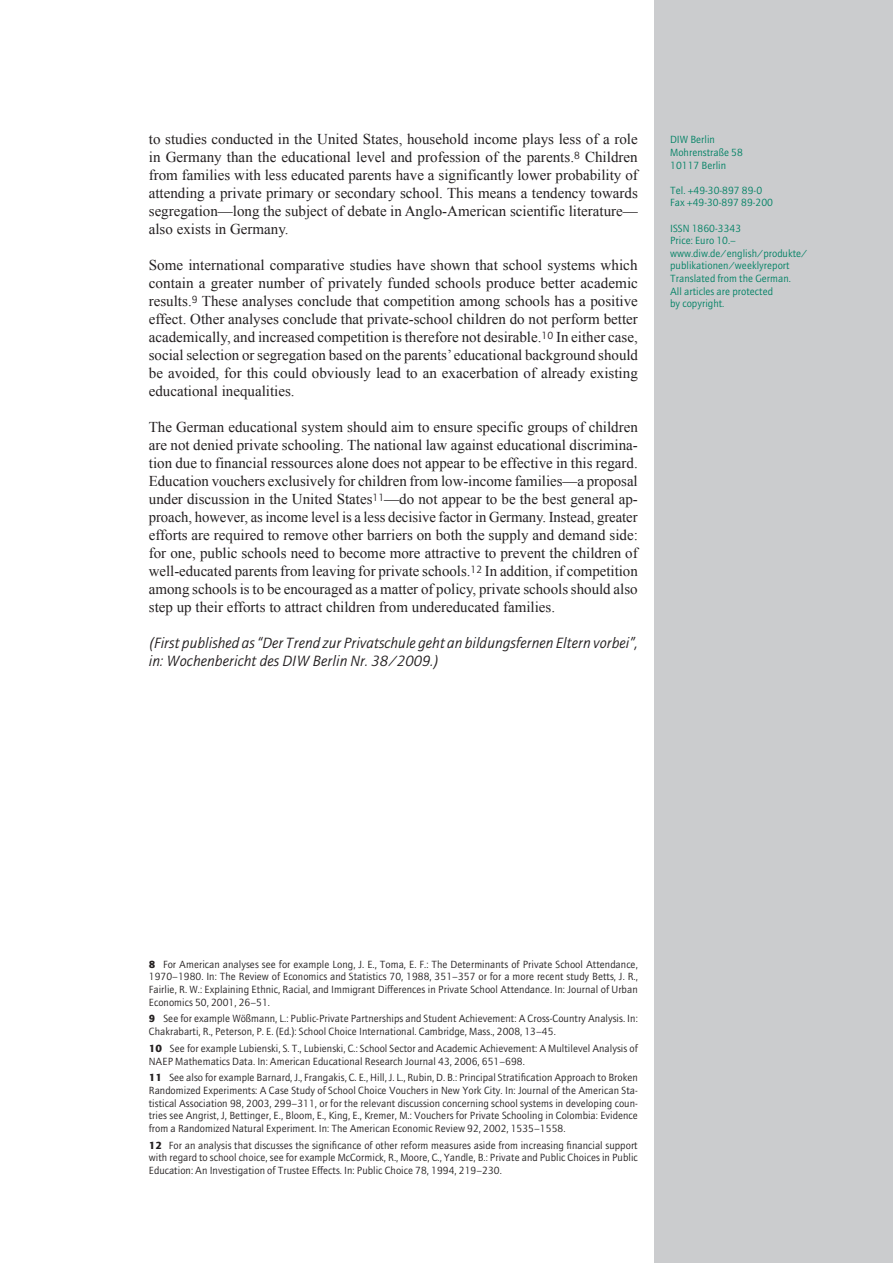
<style>
.page{position:relative;width:893px;height:1263px;background:#fff}
.page>*{position:absolute;margin:0;border:0;box-sizing:border-box;transform-origin:0 0}
.t1{font:15px/18px "Times New Roman";color:#231f20;text-align:justify}
.t2{font:italic 15px/18px "AT Quay Sans";color:#231f20}
.t3{font:10.5px/12.6px "AT Quay Sans";color:#231f20;text-align:justify}
.t4{font:10.5px/12.6px "AT Quay Sans";color:#008164}
.s1{font-weight:900}
</style>
<div class="page">
<div style="left:655px;top:0;width:238px;height:1263px;background:#cbccce"></div>
<p class="t1" style="left:149px;top:130px;width:490px">to studies conducted in the United States, household income plays less of a role in Germany than the educational level and profession of the parents.<sup>8</sup> Children from families with less educated parents have a significantly lower probability of attending a private primary or secondary school. This means a tendency towards segregation—long the subject of debate in Anglo-American scientific literature— also exists in Germany.</p>
<p class="t1" style="left:149px;top:256px;width:491px">Some international comparative studies have shown that school systems which contain a greater number of privately funded schools produce better academic results.<sup>9</sup> These analyses conclude that competition among schools has a positive effect. Other analyses conclude that private-school children do not perform better academically, and increased competition is therefore not desirable.<sup>10</sup> In either case, social selection or segregation based on the parents’ educational background should be avoided, for this could obviously lead to an exacerbation of already existing educational inequalities.</p>
<p class="t1" style="left:149px;top:418px;width:490px">The German educational system should aim to ensure specific groups of children are not denied private schooling. The national law against educational discrimina&shy;tion due to financial ressources alone does not appear to be effective in this regard.<br>Education vouchers exclusively for children from low-income families—a proposal under discussion in the United States<sup>11</sup>—do not appear to be the best general ap&shy;proach, however, as income level is a less decisive factor in Germany. Instead, greater efforts are required to remove other barriers on both the supply and demand side: for one, public schools need to become more attractive to prevent the children of well-educated parents from leaving for private schools.<sup>12</sup> In addition, if competition among schools is to be encouraged as a matter of policy, private schools should also step up their efforts to attract children from undereducated families.</p>
<p class="t2" style="left:149px;top:634px;width:490px">(First published as “Der Trend zur Privatschule geht an bildungsfernen Eltern vorbei”, in: Wochenbericht des DIW Berlin Nr. 38/2009.)</p>
<p class="t4" style="left:670px;top:133px;width:74px">DIW Berlin<br>Mohrenstraße 58<br>10117 Berlin</p>
<p class="t4" style="left:670px;top:184px;width:104px">Tel. +49-30-897 89-0<br>Fax +49-30-897 89-200</p>
<p class="t4" style="left:670px;top:222px;width:139px">ISSN 1860-3343<br>Price: Euro 10.– www.diw.de/english/produkte/ publikationen/weeklyreport<br>Translated from the German.<br>All articles are protected<br>by copyright.</p>
<p class="t3" style="left:149px;top:958px;width:490px"><span class="s1">8</span> For American analyses see for example Long, J. E., Toma, E. F.: The Determinants of Private School Attendance, 1970–1980. In: The Review of Economics and Statistics 70, 1988, 351–357 or for a more recent study Betts, J. R., Fairlie, R. W.: Explaining Ethnic, Racial, and Immigrant Differences in Private School Attendance. In: Journal of Urban Economics 50, 2001, 26–51.</p>
<p class="t3" style="left:149px;top:1012px;width:490px"><span class="s1">9</span> See for example Wößmann, L.: Public-Private Partnerships and Student Achievement: A Cross-Country Analysis. In:<br>Chakrabarti, R., Peterson, P. E. (Ed.): School Choice International. Cambridge, Mass., 2008, 13–45.</p>
<p class="t3" style="left:149px;top:1042px;width:490px"><span class="s1">10</span> See for example Lubienski, S. T., Lubienski, C.: School Sector and Academic Achievement: A Multilevel Analysis of<br>NAEP Mathematics Data. In: American Educational Research Journal 43, 2006, 651–698.</p>
<p class="t3" style="left:149px;top:1071px;width:491px"><span class="s1">11</span> See also for example Barnard, J., Frangakis, C. E., Hill, J. L., Rubin, D. B.: Principal Stratification Approach to Broken Randomized Experiments: A Case Study of School Choice Vouchers in New York City. In: Journal of the American Sta&shy;tistical Association 98, 2003, 299–311, or for the relevant discussion concerning school systems in developing coun&shy;tries see Angrist, J, Bettinger, E., Bloom, E., King, E., Kremer, M.: Vouchers for Private Schooling in Colombia: Evidence from a Randomized Natural Experiment. In: The American Economic Review 92, 2002, 1535–1558.</p>
<p class="t3" style="left:149px;top:1139px;width:490px"><span class="s1">12</span> For an analysis that discusses the significance of other reform measures aside from increasing financial support with regard to school choice, see for example McCormick, R., Moore, C., Yandle, B.: Private and Public Choices in Public Education: An Investigation of Trustee Effects. In: Public Choice 78, 1994, 219–230.</p>
</div>
